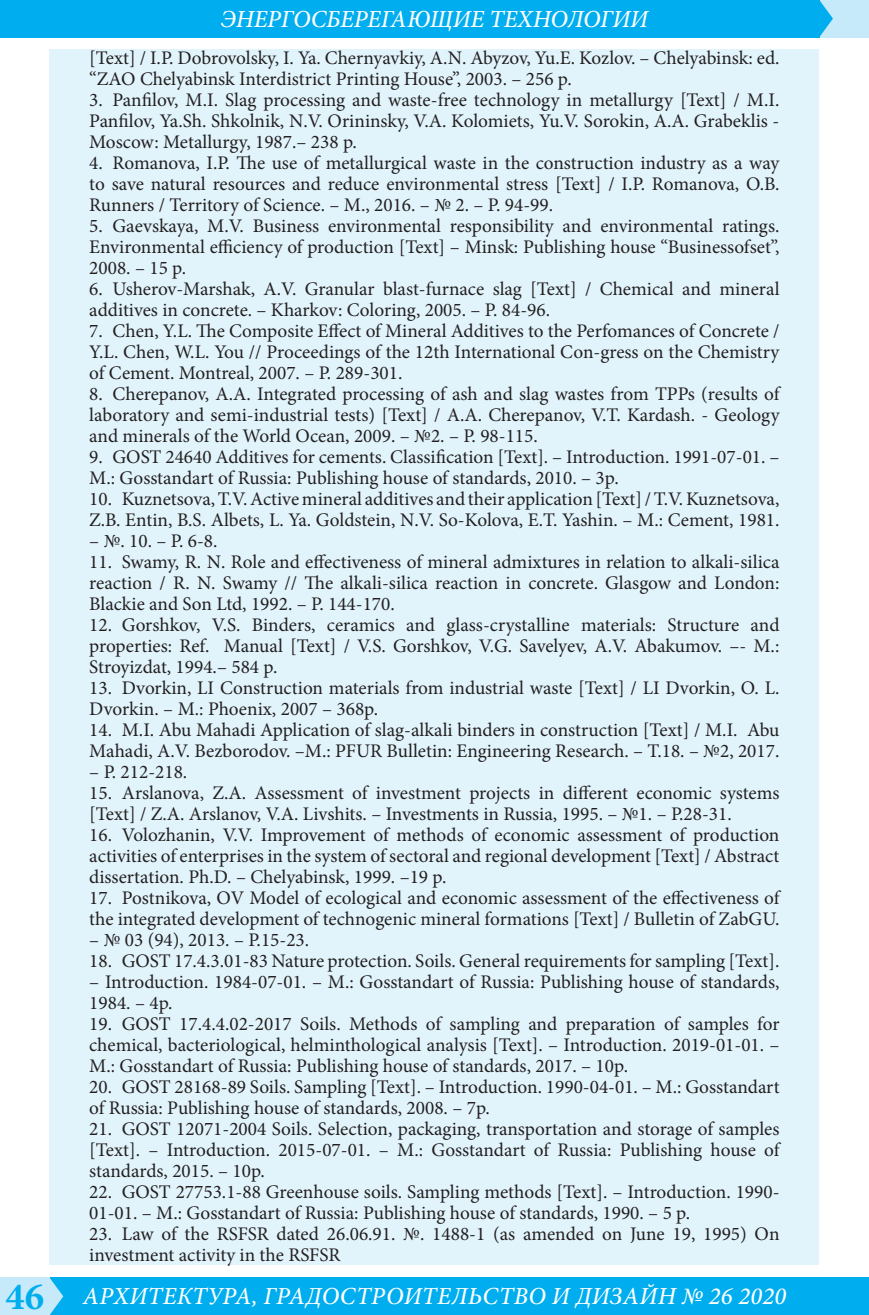
<style>
.page{position:relative;width:869px;height:1315px;background:#fff}
.page>*{position:absolute;margin:0;border:0;box-sizing:border-box;transform-origin:0 0}
.t1{font:italic 500 24.5px "Minion Pro";letter-spacing:.01em;color:#fff}
.t2{font:italic 500 24.5px "Minion Pro";letter-spacing:-.01em;color:#fff}
.t3{font:19.25px/21px "Minion Pro";color:#231f20}
.s1{font-weight:700;font-style:normal;font-size:38.5px;color:#00aeef}
</style>
<div class="page">
<div style="left:46px;top:1277px;width:822px;height:38px;background:#00aeef"></div>
<div style="left:819px;top:0;width:49px;height:37px;background:#c6eafa"></div>
<div style="left:0;top:1277px;width:50px;height:38px;background:#c6eafa"></div>
<div style="left:0;top:0;width:819px;height:37px;background:#00aeef"></div>
<svg style="left:50px;top:1278px;width:13px;height:37px"></svg>
<svg style="left:819px;top:0;width:13px;height:37px"></svg>
<div style="left:49px;top:50px;width:770px;height:1215px;background:#e1f4fc"></div>
<p class="t2" style="left:221px;top:2px;width:429px">ЭНЕРГОСБЕРЕГАЮЩИЕ ТЕХНОЛОГИИ</p>
<p class="t3" style="left:89px;top:47px;width:691px">[Text] / I.P. Dobrovolsky, I. Ya. Chernyavkiy, A.N. Abyzov, Yu.E. Kozlov. – Chelyabinsk: ed. “ZAO Chelyabinsk Interdistrict Printing House”, 2003. – 256 p.</p>
<p class="t3" style="left:89px;top:89px;width:691px;text-align:justify">3. Panfilov, M.I. Slag processing and waste-free technology in metallurgy [Text] / M.I.<br>Panfilov, Ya.Sh. Shkolnik, N.V. Orininsky, V.A. Kolomiets, Yu.V. Sorokin, A.A. Grabeklis - Moscow: Metallurgy, 1987.– 238 p.</p>
<p class="t3" style="left:89px;top:152px;width:691px;text-align:justify">4. Romanova, I.P. The use of metallurgical waste in the construction industry as a way to save natural resources and reduce environmental stress [Text] / I.P. Romanova, O.B.<br>Runners / Territory of Science. – M., 2016. – № 2. – P. 94-99.</p>
<p class="t3" style="left:89px;top:215px;width:691px;text-align:justify">5. Gaevskaya, M.V. Business environmental responsibility and environmental ratings.<br>Environmental efficiency of production [Text] – Minsk: Publishing house “Businessofset”, 2008. – 15 p.</p>
<p class="t3" style="left:89px;top:278px;width:691px">6. Usherov-Marshak, A.V. Granular blast-furnace slag [Text] / Chemical and mineral additives in concrete. – Kharkov: Coloring, 2005. – P. 84-96.</p>
<p class="t3" style="left:89px;top:320px;width:691px;text-align:justify">7. Chen, Y.L. The Composite Effect of Mineral Additives to the Perfomances of Concrete / Y.L. Chen, W.L. You // Proceedings of the 12th International Con-gress on the Chemistry of Cement. Montreal, 2007. – P. 289-301.</p>
<p class="t3" style="left:89px;top:383px;width:691px;text-align:justify">8. Cherepanov, A.A. Integrated processing of ash and slag wastes from TPPs (results of laboratory and semi-industrial tests) [Text] / А.А. Cherepanov, V.T. Kardash. - Geology and minerals of the World Ocean, 2009. – №2. – P. 98-115.</p>
<p class="t3" style="left:89px;top:446px;width:691px">9. GOST 24640 Additives for cements. Classification [Text]. – Introduction. 1991-07-01. –<br>M.: Gosstandart of Russia: Publishing house of standards, 2010. – 3p.</p>
<p class="t3" style="left:89px;top:488px;width:691px">10. Kuznetsova, T.V. Active mineral additives and their application [Text] / T.V. Kuznetsova,<br>Z.B. Entin, B.S. Albets, L. Ya. Goldstein, N.V. So-Kolova, E.T. Yashin. – M.: Cement, 1981.</p>
<p class="t3" style="left:89px;top:530px;width:130px">– №. 10. – P. 6-8.</p>
<p class="t3" style="left:89px;top:551px;width:691px;text-align:justify">11. Swamy, R. N. Role and effectiveness of mineral admixtures in relation to alkali-silica reaction / R. N. Swamy // The alkali-silica reaction in concrete. Glasgow and London:<br>Blackie and Son Ltd, 1992. – P. 144-170.</p>
<p class="t3" style="left:89px;top:614px;width:691px;text-align:justify">12. Gorshkov, V.S. Binders, ceramics and glass-crystalline materials: Structure and properties: Ref. Manual [Text] / V.S. Gorshkov, V.G. Savelyev, A.V. Abakumov. –- M.:<br>Stroyizdat, 1994.– 584 p.</p>
<p class="t3" style="left:89px;top:677px;width:691px">13. Dvorkin, LI Construction materials from industrial waste [Text] / LI Dvorkin, O. L.<br>Dvorkin. – M.: Phoenix, 2007 – 368p.</p>
<p class="t3" style="left:89px;top:719px;width:691px">14. M.I. Abu Mahadi Application of slag-alkali binders in construction [Text] / M.I. Abu<br>Mahadi, A.V. Bezborodov. –M.: PFUR Bulletin: Engineering Research. – T.18. – №2, 2017.</p>
<p class="t3" style="left:89px;top:761px;width:99px">– P. 212-218.</p>
<p class="t3" style="left:89px;top:782px;width:691px">15. Arslanova, Z.A. Assessment of investment projects in different economic systems [Text] / Z.A. Arslanov, V.A. Livshits. – Investments in Russia, 1995. – №1. – P.28-31.</p>
<p class="t3" style="left:89px;top:824px;width:691px;text-align:justify">16. Volozhanin, V.V. Improvement of methods of economic assessment of production activities of enterprises in the system of sectoral and regional development [Text] / Abstract dissertation. Ph.D. – Chelyabinsk, 1999. –19 p.</p>
<p class="t3" style="left:89px;top:887px;width:691px">17. Postnikova, OV Model of ecological and economic assessment of the effectiveness of the integrated development of technogenic mineral formations [Text] / Bulletin of ZabGU.</p>
<p class="t3" style="left:89px;top:929px;width:221px">– № 03 (94), 2013. – P.15-23.</p>
<p class="t3" style="left:89px;top:950px;width:691px">18. GOST 17.4.3.01-83 Nature protection. Soils. General requirements for sampling [Text].</p>
<p class="t3" style="left:89px;top:971px;width:691px">– Introduction. 1984-07-01. – M.: Gosstandart of Russia: Publishing house of standards,<br>1984. – 4p.</p>
<p class="t3" style="left:89px;top:1013px;width:691px;text-align:justify">19. GOST 17.4.4.02-2017 Soils. Methods of sampling and preparation of samples for chemical, bacteriological, helminthological analysis [Text]. – Introduction. 2019-01-01. – M.: Gosstandart of Russia: Publishing house of standards, 2017. – 10p.</p>
<p class="t3" style="left:89px;top:1076px;width:691px">20. GOST 28168-89 Soils. Sampling [Text]. – Introduction. 1990-04-01. – M.: Gosstandart of Russia: Publishing house of standards, 2008. – 7p.</p>
<p class="t3" style="left:89px;top:1118px;width:691px;text-align:justify">21. GOST 12071-2004 Soils. Selection, packaging, transportation and storage of samples [Text]. – Introduction. 2015-07-01. – M.: Gosstandart of Russia: Publishing house of standards, 2015. – 10p.</p>
<p class="t3" style="left:89px;top:1181px;width:691px">22. GOST 27753.1-88 Greenhouse soils. Sampling methods [Text]. – Introduction. 1990-<br>01-01. – M.: Gosstandart of Russia: Publishing house of standards, 1990. – 5 p.</p>
<p class="t3" style="left:89px;top:1223px;width:691px">23. Law of the RSFSR dated 26.06.91. №. 1488-1 (as amended on June 19, 1995) On investment activity in the RSFSR</p>
<p class="t1" style="left:6px;top:1279px;width:781px"><span class="s1">46</span> АРХИТЕКТУРА, ГРАДОСТРОИТЕЛЬСТВО И ДИЗАЙН № 26 2020</p>
</div>
